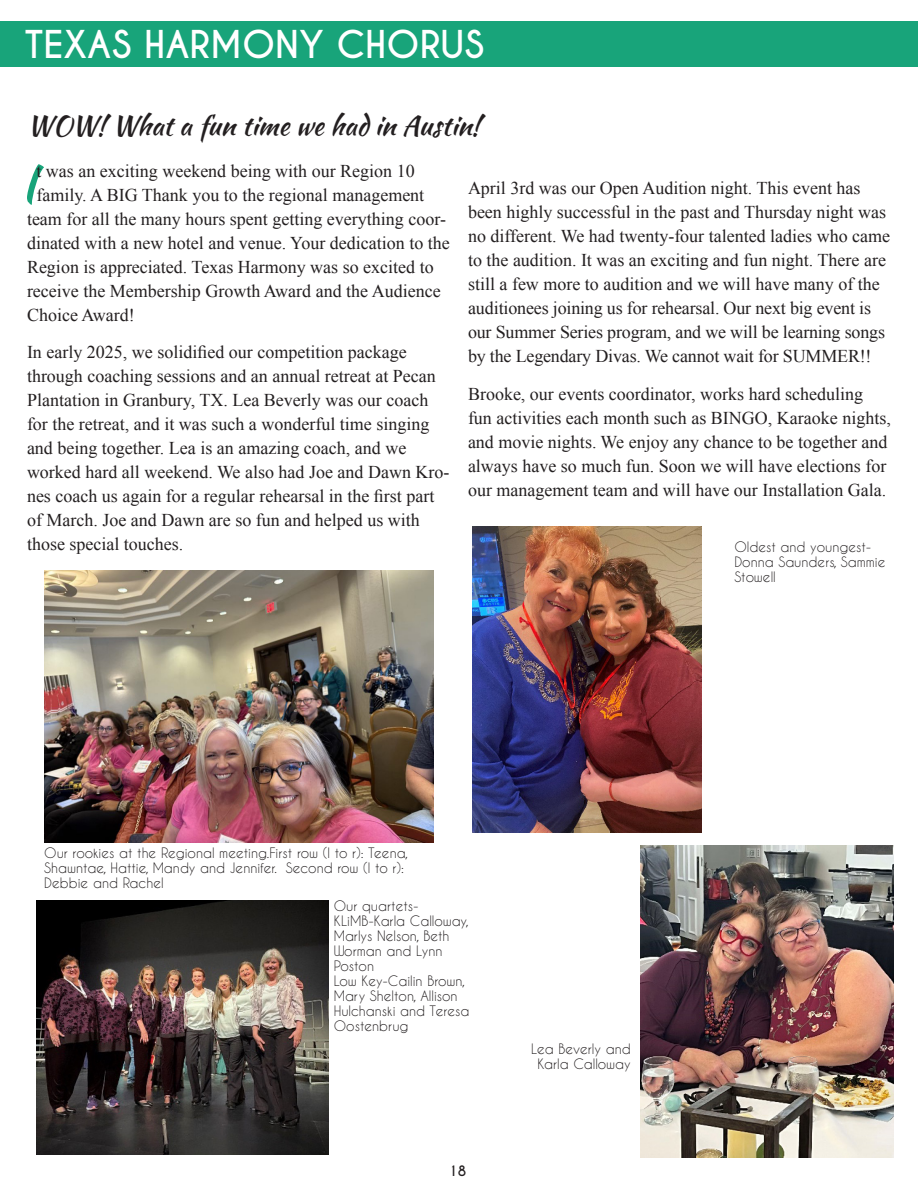
<style>
.page{position:relative;width:918px;height:1188px;background:#fff}
.page>*{position:absolute;margin:0;border:0;box-sizing:border-box;transform-origin:0 0}
.body_text{font:51px "Kaushan Script";color:#18a47a}
.Free_Form{font:700 36px "Caviar Dreams";color:#fff}
.Subhead_Kaushan{font:27px "Kaushan Script";color:#231f20}
.body_text-2{font:18px/24px "Times New Roman";color:#231f20}
.Cutline{font:13.5px/15px "Caviar Dreams";color:#231f20}
.t1{font:700 13.5px "Caviar Dreams";color:#231f20}
</style>
<div class="page">
<div style="left:0;top:22px;width:918px;height:45px;background:#18a47a"></div>
<img style="left:44px;top:571px;width:390px;height:271px">
<img style="left:37px;top:901px;width:292px;height:253px">
<img style="left:641px;top:846px;width:253px;height:312px">
<img style="left:473px;top:527px;width:229px;height:305px">
<p class="Free_Form" style="left:25px;top:22px;width:461px">TEXAS HARMONY CHORUS</p>
<p class="Subhead_Kaushan" style="left:27px;top:106px;width:455px">WOW! What a fun time we had in Austin!</p>
<p class="body_text" style="left:20px;top:145px;width:18px">I</p>
<p class="body_text-2" style="left:36px;top:158px;width:380px">t was an exciting weekend being with our Region 10</p>
<p class="body_text-2" style="left:36px;top:182px;width:389px">family. A BIG Thank you to the regional management</p>
<p class="body_text-2" style="left:27px;top:206px;width:421px">team for all the many hours spent getting everything coor-</p>
<p class="body_text-2" style="left:27px;top:230px;width:424px">dinated with a new hotel and venue. Your dedication to the</p>
<p class="body_text-2" style="left:27px;top:254px;width:408px">Region is appreciated. Texas Harmony was so excited to</p>
<p class="body_text-2" style="left:27px;top:278px;width:415px">receive the Membership Growth Award and the Audience</p>
<p class="body_text-2" style="left:27px;top:302px;width:109px">Choice Award!</p>
<p class="body_text-2" style="left:27px;top:340px;width:424px">In early 2025, we solidified our competition package through coaching sessions and an annual retreat at Pecan Plantation in Granbury, TX. Lea Beverly was our coach for the retreat, and it was such a wonderful time singing and being together. Lea is an amazing coach, and we worked hard all weekend. We also had Joe and Dawn Kro&shy;nes coach us again for a regular rehearsal in the first part of March. Joe and Dawn are so fun and helped us with those special touches.</p>
<p class="body_text-2" style="left:468px;top:176px;width:424px">April 3rd was our Open Audition night. This event has been highly successful in the past and Thursday night was no different. We had twenty-four talented ladies who came to the audition. It was an exciting and fun night. There are still a few more to audition and we will have many of the auditionees joining us for rehearsal. Our next big event is our Summer Series program, and we will be learning songs by the Legendary Divas. We cannot wait for SUMMER!!</p>
<p class="body_text-2" style="left:468px;top:382px;width:424px">Brooke, our events coordinator, works hard scheduling fun activities each month such as BINGO, Karaoke nights, and movie nights. We enjoy any chance to be together and always have so much fun. Soon we will have elections for our management team and will have our Installation Gala.</p>
<p class="Cutline" style="left:734px;top:540px;width:153px">Oldest and youngest-<br>Donna Saunders, Sammie<br>Stowell</p>
<p class="Cutline" style="left:44px;top:845px;width:365px">Our rookies at the Regional meeting.First row (l to r): Teena,<br>Shawntae, Hattie, Mandy and Jennifer. Second row (l to r):<br>Debbie and Rachel</p>
<p class="Cutline" style="left:334px;top:898px;width:86px">Our quartets-</p>
<p class="Cutline" style="left:334px;top:913px;width:136px">KLiMB-Karla Calloway,<br>Marlys Nelson, Beth<br>Worman and Lynn<br>Poston</p>
<p class="Cutline" style="left:334px;top:973px;width:137px">Low Key-Cailin Brown,<br>Mary Shelton, Allison<br>Hulchanski and Teresa<br>Oostenbrug</p>
<p class="t1" style="left:449px;top:1163px;width:19px">18</p>
<p class="Cutline" style="left:531px;top:1041px;width:101px">Lea Beverly and</p>
<p class="Cutline" style="left:537px;top:1056px;width:95px">Karla Calloway</p>
</div>
